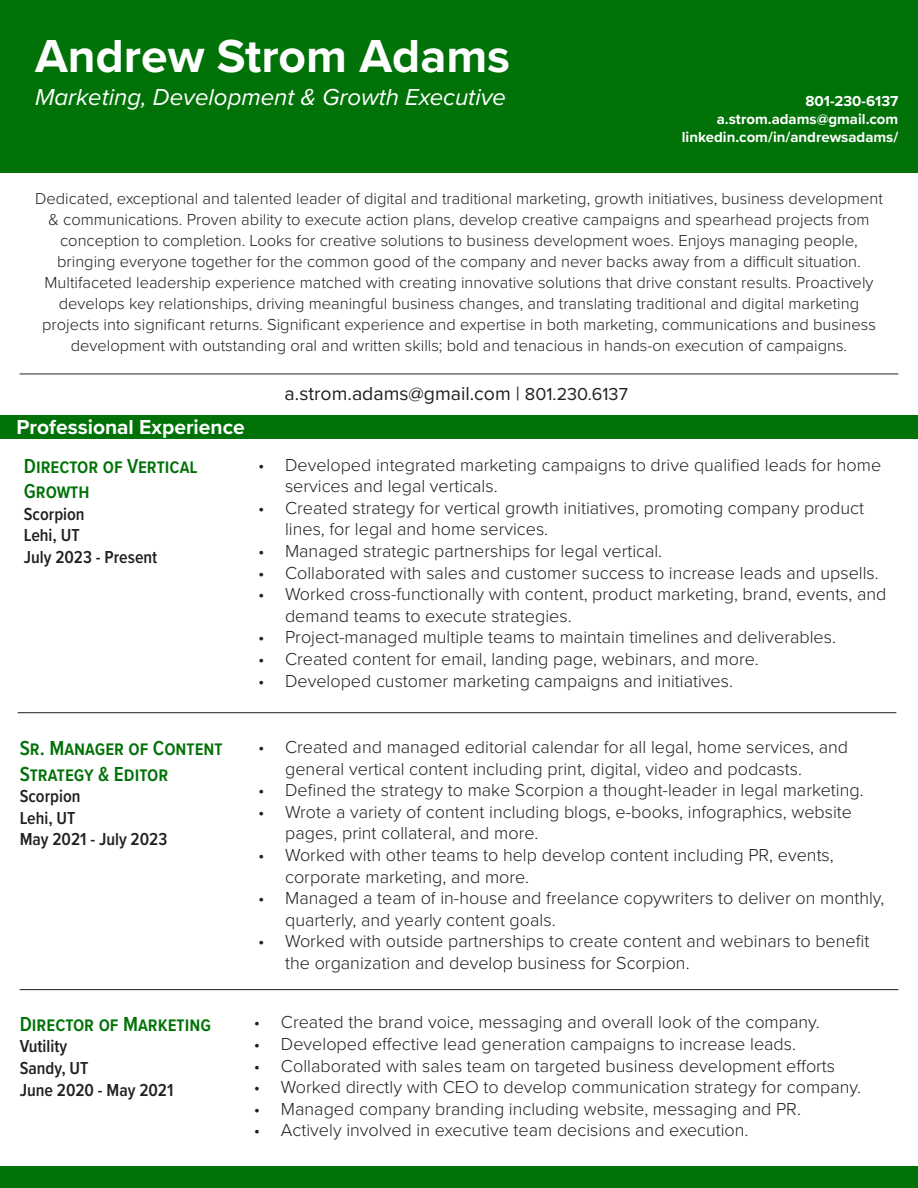
<style>
.page{position:relative;width:918px;height:1188px;background:#fff}
.page>*{position:absolute;margin:0;border:0;box-sizing:border-box;transform-origin:0 0}
.t1{font:700 48px "Proxima Nova";color:#fff}
.t2{font:italic 24px "Proxima Nova";color:#fff}
.t3{font:600 21px/25.2px "Proxima Nova Cond";color:#007207}
.t4{font:700 21px "Proxima Nova";color:#fff}
.t5{font:19.5px "Proxima Nova";color:#231f20}
.t6{font:300 18px/21.6px "Proxima Nova";color:#231f20}
.t7{font:600 18px "Proxima Nova Cond";color:#231f20}
.t8{font:300 16.5px/21px "Proxima Nova";color:#231f20;text-align:center}
.t9{font:700 15px "Proxima Nova";color:#fff}
.s1{font-size:18px}
</style>
<div class="page">
<div style="left:0;top:0;width:918px;height:172px;background:#007207"></div>
<hr style="left:20px;top:374px;width:878px;height:1px;background:#231f20">
<div style="left:0;top:416px;width:918px;height:23px;background:#007207"></div>
<div style="left:0;top:1166px;width:918px;height:22px;background:#007207"></div>
<hr style="left:20px;top:989px;width:878px;height:1px;background:#231f20">
<hr style="left:18px;top:712px;width:878px;height:1px;background:#231f20">
<p class="t1" style="left:35px;top:20px;width:477px">Andrew Strom Adams</p>
<p class="t2" style="left:35px;top:79px;width:472px">Marketing, Development &amp; Growth Executive</p>
<p class="t9" style="left:805px;top:90px;width:94px">801-230-6137</p>
<p class="t9" style="left:717px;top:108px;width:183px">a.strom.adams@gmail.com</p>
<p class="t9" style="left:682px;top:126px;width:218px">linkedin.com/in/andrewsadams/</p>
<p class="t8" style="left:35px;top:187px;width:849px">Dedicated, exceptional and talented leader of digital and traditional marketing, growth initiatives, business development &amp; communications. Proven ability to execute action plans, develop creative campaigns and spearhead projects from conception to completion. Looks for creative solutions to business development woes. Enjoys managing people, bringing everyone together for the common good of the company and never backs away from a difficult situation.<br>Multifaceted leadership experience matched with creating innovative solutions that drive constant results. Proactively develops key relationships, driving meaningful business changes, and translating traditional and digital marketing projects into significant returns. Significant experience and expertise in both marketing, communications and business development with outstanding oral and written skills; bold and tenacious in hands-on execution of campaigns.</p>
<p class="t5" style="left:285px;top:379px;width:345px">a.strom.adams@gmail.com | <span class="s1">801.230.6137</span></p>
<p class="t4" style="left:16px;top:411px;width:230px">Professional Experience</p>
<p class="t3" style="left:24px;top:453px;width:175px">Director of Vertical<br>Growth</p>
<p class="t7" style="left:24px;top:501px;width:62px">Scorpion</p>
<p class="t7" style="left:24px;top:522px;width:57px">Lehi, UT</p>
<p class="t7" style="left:24px;top:544px;width:135px">July 2023 - Present</p>
<p class="t6" style="left:285px;top:453px;width:598px;text-indent:-27px">• Developed integrated marketing campaigns to drive qualified leads for home services and legal verticals.</p>
<p class="t6" style="left:285px;top:496px;width:581px;text-indent:-27px">• Created strategy for vertical growth initiatives, promoting company product lines, for legal and home services.</p>
<p class="t6" style="left:258px;top:539px;width:406px">• Managed strategic partnerships for legal vertical.</p>
<p class="t6" style="left:258px;top:561px;width:622px">• Collaborated with sales and customer success to increase leads and upsells.</p>
<p class="t6" style="left:285px;top:582px;width:603px;text-indent:-27px">• Worked cross-functionally with content, product marketing, brand, events, and demand teams to execute strategies.</p>
<p class="t6" style="left:258px;top:626px;width:579px">• Project-managed multiple teams to maintain timelines and deliverables.</p>
<p class="t6" style="left:258px;top:647px;width:502px">• Created content for email, landing page, webinars, and more.</p>
<p class="t6" style="left:258px;top:669px;width:476px">• Developed customer marketing campaigns and initiatives.</p>
<p class="t3" style="left:20px;top:735px;width:205px">Sr. Manager of Content<br>Strategy &amp; Editor</p>
<p class="t7" style="left:20px;top:783px;width:62px">Scorpion</p>
<p class="t7" style="left:20px;top:804px;width:57px">Lehi, UT</p>
<p class="t7" style="left:20px;top:826px;width:149px">May 2021 - July 2023</p>
<p class="t6" style="left:285px;top:735px;width:565px;text-indent:-27px">• Created and managed editorial calendar for all legal, home services, and general vertical content including print, digital, video and podcasts.</p>
<p class="t6" style="left:258px;top:778px;width:607px">• Defined the strategy to make Scorpion a thought-leader in legal marketing.</p>
<p class="t6" style="left:285px;top:800px;width:568px;text-indent:-27px">• Wrote a variety of content including blogs, e-books, infographics, website pages, print collateral, and more.</p>
<p class="t6" style="left:285px;top:843px;width:550px;text-indent:-27px">• Worked with other teams to help develop content including PR, events, corporate marketing, and more.</p>
<p class="t6" style="left:285px;top:886px;width:601px;text-indent:-27px">• Managed a team of in-house and freelance copywriters to deliver on monthly, quarterly, and yearly content goals.</p>
<p class="t6" style="left:285px;top:930px;width:586px;text-indent:-27px">• Worked with outside partnerships to create content and webinars to benefit the organization and develop business for Scorpion.</p>
<p class="t3" style="left:20px;top:1011px;width:193px">Director of Marketing</p>
<p class="t7" style="left:20px;top:1033px;width:49px">Vutility</p>
<p class="t7" style="left:20px;top:1055px;width:70px">Sandy, UT</p>
<p class="t7" style="left:20px;top:1076px;width:155px">June 2020 - May 2021</p>
<p class="t6" style="left:254px;top:1011px;width:567px">• Created the brand voice, messaging and overall look of the company.</p>
<p class="t6" style="left:254px;top:1032px;width:544px">• Developed effective lead generation campaigns to increase leads.</p>
<p class="t6" style="left:254px;top:1054px;width:583px">• Collaborated with sales team on targeted business development efforts</p>
<p class="t6" style="left:254px;top:1075px;width:609px">• Worked directly with CEO to develop communication strategy for company.</p>
<p class="t6" style="left:254px;top:1097px;width:548px">• Managed company branding including website, messaging and PR.</p>
<p class="t6" style="left:254px;top:1119px;width:496px">• Actively involved in executive team decisions and execution.</p>
</div>
